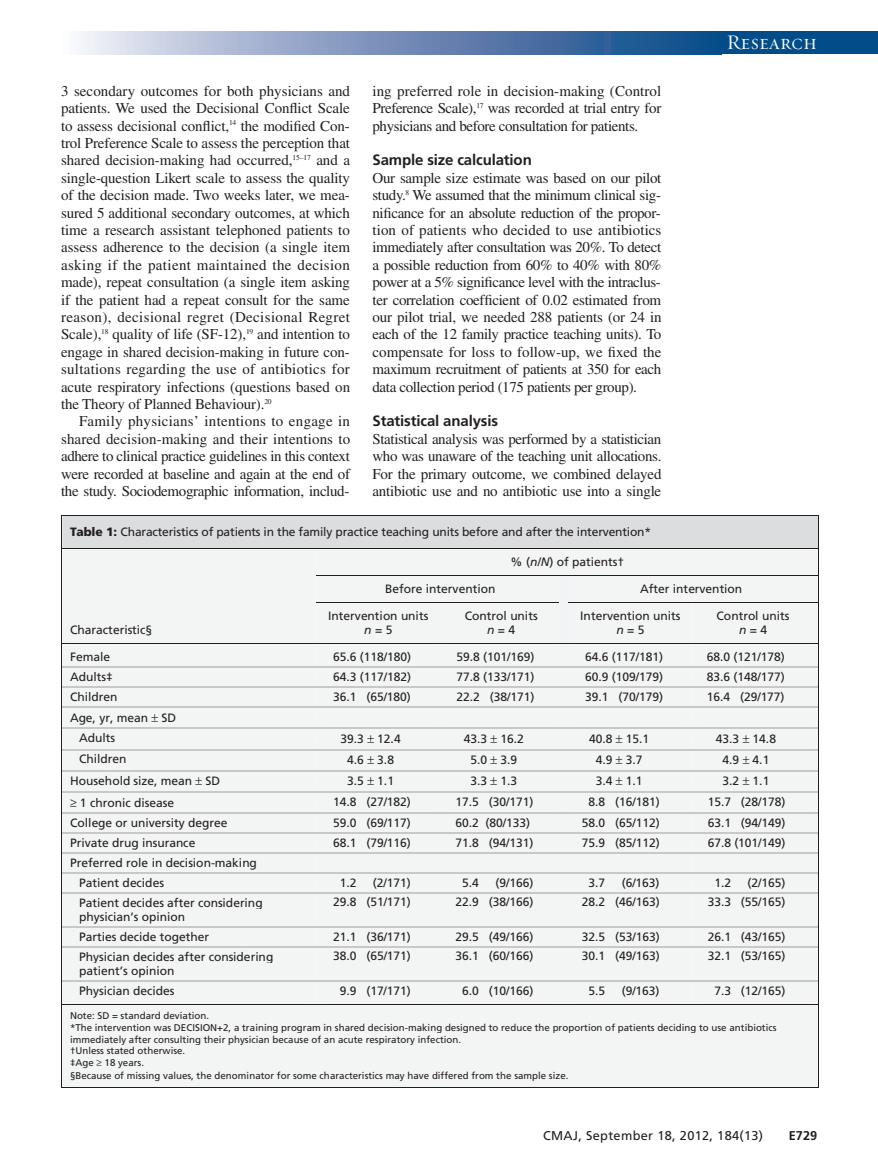
<style>
.page{position:relative;width:878px;height:1175px;background:#fff}
.page>*{position:absolute;margin:0;border:0;box-sizing:border-box;transform-origin:0 0}
.t1{font:21px "Requiem Display HTF Small Caps";letter-spacing:.005em;color:#fff}
.t2{font:15px/17.4px "Times LT Std";letter-spacing:-.025em;color:#231f20;text-align:justify}
.t3{font:700 15px "Frutiger LT Std";letter-spacing:-.01em;color:#231f20}
.t4{font:12.75px "Frutiger LT Std";letter-spacing:.025em;color:#231f20}
.t5{font:700 12.75px "Frutiger LT Std";color:#231f20}
.t6{font:12px/14.4px "Frutiger";letter-spacing:-.005em;color:#231f20;text-align:center}
.t7{font:9.75px/11.9px "Frutiger";color:#231f20}
.s1{font-weight:900}
.s2{font-style:italic}
</style>
<div class="page">
<div style="left:715px;top:32px;width:163px;height:22px;background:#014c89"></div>
<svg style="left:81px;top:32px;width:634px;height:22px;background:#7792ba"></svg>
<div style="left:70px;top:1004px;width:740px;height:18px;background:#f3f4f4"></div>
<div style="left:70px;top:1022px;width:740px;height:11px;background:#f3f4f4"></div>
<div style="left:70px;top:1033px;width:740px;height:12px;background:#f3f4f4"></div>
<div style="left:70px;top:1045px;width:740px;height:11px;background:#f3f4f4"></div>
<div style="left:70px;top:1056px;width:740px;height:13px;background:#f3f4f4"></div>
<div style="left:70px;top:1069px;width:740px;height:18px;background:#f3f4f4"></div>
<hr style="left:62px;top:1004px;width:1px;height:83px;background:#231f20">
<hr style="left:62px;top:1087px;width:756px;height:1px;background:#231f20">
<hr style="left:818px;top:1004px;width:1px;height:83px;background:#231f20">
<svg style="left:62px;top:515px;width:757px;height:489px"></svg>
<p class="t2" style="left:61px;top:84px;width:290px">3 secondary outcomes for both physicians and patients. We used the Decisional Conflict Scale to assess decisional conflict,<sup>14</sup> the modified Con&shy;trol Preference Scale to assess the perception that shared decision-making had occurred,<sup>15–17</sup> and a single-question Likert scale to assess the quality of the decision made. Two weeks later, we mea&shy;sured 5 additional secondary outcomes, at which time a research assistant telephoned patients to assess adherence to the decision (a single item asking if the patient maintained the decision made), repeat consultation (a single item asking if the patient had a repeat consult for the same reason), decisional regret (Decisional Regret Scale),<sup>18</sup> quality of life (SF-12),<sup>19</sup> and intention to engage in shared decision-making in future con&shy;sultations regarding the use of antibiotics for acute respiratory infections (questions based on the Theory of Planned Behaviour).<sup>20</sup></p>
<p class="t2" style="left:61px;top:414px;width:290px;text-indent:18px">Family physicians’ intentions to engage in shared decision-making and their intentions to adhere to clinical practice guidelines in this context were recorded at baseline and again at the end of the study. Sociodemographic information, includ-</p>
<p class="t2" style="left:372px;top:84px;width:290px">ing preferred role in decision-making (Control Preference Scale),<sup>17</sup> was recorded at trial entry for physicians and before consultation for patients.</p>
<p class="t3" style="left:372px;top:154px;width:161px">Sample size calculation</p>
<p class="t2" style="left:372px;top:171px;width:290px">Our sample size estimate was based on our pilot study.<sup>8</sup> We assumed that the minimum clinical sig&shy;nificance for an absolute reduction of the propor&shy;tion of patients who decided to use antibiotics immediately after consultation was 20%. To detect a possible reduction from 60% to 40% with 80% power at a 5% significance level with the intraclus&shy;ter correlation coefficient of 0.02 estimated from our pilot trial, we needed 288 patients (or 24 in each of the 12 family practice teaching units). To compensate for loss to follow-up, we fixed the maximum recruitment of patients at 350 for each data collection period (175 patients per group).</p>
<p class="t3" style="left:372px;top:415px;width:127px">Statistical analysis</p>
<p class="t2" style="left:372px;top:432px;width:290px">Statistical analysis was performed by a statistician who was unaware of the teaching unit allocations.<br>For the primary outcome, we combined delayed antibiotic use and no antibiotic use into a single</p>
<p class="t6" style="left:70px;top:525px;width:582px"><span class="s1">Table 1:</span> Characteristics of patients in the family practice teaching units before and after the intervention*</p>
<p class="t6" style="left:510px;top:556px;width:115px">% (<span class="s2">n/N</span>) of patients†</p>
<h1 class="t1" style="left:726px;top:30px;width:92px">Research</h1>
<p class="t6" style="left:70px;top:624px;width:84px">Characteristic§</p>
<p class="t6" style="left:385px;top:582px;width:112px">Before intervention</p>
<p class="t6" style="left:640px;top:582px;width:104px">After intervention</p>
<p class="t6" style="left:328px;top:609px;width:102px">Intervention units <span class="s2">n</span>=5</p>
<p class="t6" style="left:465px;top:609px;width:74px">Control units <span class="s2">n</span>=4</p>
<p class="t6" style="left:580px;top:609px;width:102px">Intervention units <span class="s2">n</span>=5</p>
<p class="t6" style="left:716px;top:609px;width:74px">Control units <span class="s2">n</span>=4</p>
<p class="t6" style="left:70px;top:650px;width:42px">Female</p>
<p class="t6" style="left:333px;top:650px;width:79px">65.6 (118/180)</p>
<p class="t6" style="left:456px;top:650px;width:79px">59.8 (101/169)</p>
<p class="t6" style="left:585px;top:650px;width:79px">64.6 (117/181)</p>
<p class="t6" style="left:706px;top:650px;width:79px">68.0 (121/178)</p>
<p class="t6" style="left:70px;top:670px;width:44px">Adults‡</p>
<p class="t6" style="left:333px;top:670px;width:79px">64.3 (117/182)</p>
<p class="t6" style="left:456px;top:670px;width:79px">77.8 (133/171)</p>
<p class="t6" style="left:585px;top:670px;width:79px">60.9 (109/179)</p>
<p class="t6" style="left:706px;top:670px;width:79px">83.6 (148/177)</p>
<p class="t6" style="left:70px;top:690px;width:49px">Children</p>
<p class="t6" style="left:333px;top:690px;width:79px">36.1 (65/180)</p>
<p class="t6" style="left:456px;top:690px;width:79px">22.2 (38/171)</p>
<p class="t6" style="left:585px;top:690px;width:79px">39.1 (70/179)</p>
<p class="t6" style="left:706px;top:690px;width:79px">16.4 (29/177)</p>
<p class="t6" style="left:79px;top:708px;width:99px;line-height:20.4px;text-align:left;text-indent:-9px">Age, yr, mean SD<br>Adults</p>
<p class="t6" style="left:340px;top:732px;width:62px">39.3 12.4</p>
<p class="t6" style="left:463px;top:732px;width:62px">43.3 16.2</p>
<p class="t6" style="left:589px;top:732px;width:62px">40.8 15.1</p>
<p class="t6" style="left:715px;top:732px;width:62px">43.3 14.8</p>
<p class="t6" style="left:79px;top:752px;width:49px">Children</p>
<p class="t6" style="left:347px;top:753px;width:48px">4.6 3.8</p>
<p class="t6" style="left:470px;top:753px;width:48px">5.0 3.9</p>
<p class="t6" style="left:595px;top:753px;width:48px">4.9 3.7</p>
<p class="t6" style="left:722px;top:753px;width:48px">4.9 4.1</p>
<p class="t6" style="left:70px;top:775px;width:152px">Household size, mean SD</p>
<p class="t6" style="left:347px;top:775px;width:48px">3.5 1.1</p>
<p class="t6" style="left:470px;top:775px;width:48px">3.3 1.3</p>
<p class="t6" style="left:595px;top:775px;width:48px">3.4 1.1</p>
<p class="t6" style="left:722px;top:775px;width:48px">3.2 1.1</p>
<p class="t6" style="left:70px;top:796px;width:106px">≥ 1 chronic disease</p>
<p class="t6" style="left:333px;top:795px;width:79px">14.8 (27/182)</p>
<p class="t6" style="left:455px;top:795px;width:79px">17.5 (30/171)</p>
<p class="t6" style="left:588px;top:795px;width:73px">8.8 (16/181)</p>
<p class="t6" style="left:707px;top:795px;width:79px">15.7 (28/178)</p>
<p class="t6" style="left:70px;top:816px;width:159px">College or university degree</p>
<p class="t6" style="left:333px;top:816px;width:79px">59.0 (69/117)</p>
<p class="t6" style="left:455px;top:816px;width:76px">60.2 (80/133)</p>
<p class="t6" style="left:582px;top:816px;width:79px">58.0 (65/112)</p>
<p class="t6" style="left:707px;top:816px;width:79px">63.1 (94/149)</p>
<p class="t6" style="left:70px;top:836px;width:127px">Private drug insurance</p>
<p class="t6" style="left:333px;top:836px;width:79px">68.1 (79/116)</p>
<p class="t6" style="left:455px;top:836px;width:79px">71.8 (94/131)</p>
<p class="t6" style="left:582px;top:836px;width:79px">75.9 (85/112)</p>
<p class="t6" style="left:707px;top:836px;width:79px">67.8 (101/149)</p>
<p class="t6" style="left:79px;top:853px;width:179px;line-height:19.8px;text-align:left;text-indent:-9px">Preferred role in decision-making<br>Patient decides</p>
<p class="t6" style="left:340px;top:876px;width:18px">1.2</p>
<p class="t6" style="left:373px;top:876px;width:39px">(2/171)</p>
<p class="t6" style="left:462px;top:876px;width:18px">5.4</p>
<p class="t6" style="left:495px;top:876px;width:39px">(9/166)</p>
<p class="t6" style="left:588px;top:876px;width:18px">3.7</p>
<p class="t6" style="left:621px;top:876px;width:39px">(6/163)</p>
<p class="t6" style="left:714px;top:876px;width:18px">1.2</p>
<p class="t6" style="left:747px;top:876px;width:39px">(2/165)</p>
<p class="t6" style="left:79px;top:896px;width:185px;text-align:left">Patient decides after considering physician’s opinion</p>
<p class="t6" style="left:333px;top:896px;width:79px">29.8 (51/171)</p>
<p class="t6" style="left:455px;top:896px;width:79px">22.9 (38/166)</p>
<p class="t6" style="left:582px;top:896px;width:79px">28.2 (46/163)</p>
<p class="t6" style="left:707px;top:896px;width:79px">33.3 (55/165)</p>
<p class="t6" style="left:79px;top:930px;width:132px">Parties decide together</p>
<p class="t6" style="left:333px;top:930px;width:79px">21.1 (36/171)</p>
<p class="t6" style="left:455px;top:930px;width:79px">29.5 (49/166)</p>
<p class="t6" style="left:582px;top:930px;width:79px">32.5 (53/163)</p>
<p class="t6" style="left:707px;top:930px;width:79px">26.1 (43/165)</p>
<p class="t6" style="left:79px;top:950px;width:196px;text-align:left">Physician decides after considering patient’s opinion</p>
<p class="t6" style="left:333px;top:950px;width:79px">38.0 (65/171)</p>
<p class="t6" style="left:455px;top:950px;width:79px">36.1 (60/166)</p>
<p class="t6" style="left:582px;top:950px;width:79px">30.1 (49/163)</p>
<p class="t6" style="left:707px;top:950px;width:79px">32.1 (53/165)</p>
<p class="t6" style="left:79px;top:984px;width:97px">Physician decides</p>
<p class="t6" style="left:340px;top:984px;width:73px">9.9 (17/171)</p>
<p class="t6" style="left:462px;top:984px;width:73px">6.0 (10/166)</p>
<p class="t6" style="left:588px;top:984px;width:18px">5.5</p>
<p class="t6" style="left:621px;top:984px;width:39px">(9/163)</p>
<p class="t6" style="left:714px;top:984px;width:73px">7.3 (12/165)</p>
<p class="t7" style="left:70px;top:1010px;width:708px">Note: SD = standard deviation.<br>*The intervention was DECISION+2, a training program in shared decision-making designed to reduce the proportion of patients deciding to use antibiotics immediately after consulting their physician because of an acute respiratory infection.<br>†Unless stated otherwise.<br>‡Age ≥ 18 years.<br>§Because of missing values, the denominator for some characteristics may have differed from the sample size.</p>
<p class="t4" style="left:543px;top:1130px;width:221px">CMAJ, September 18, 2012, 184(13)</p>
<p class="t5" style="left:788px;top:1130px;width:30px">E729</p>
</div>
